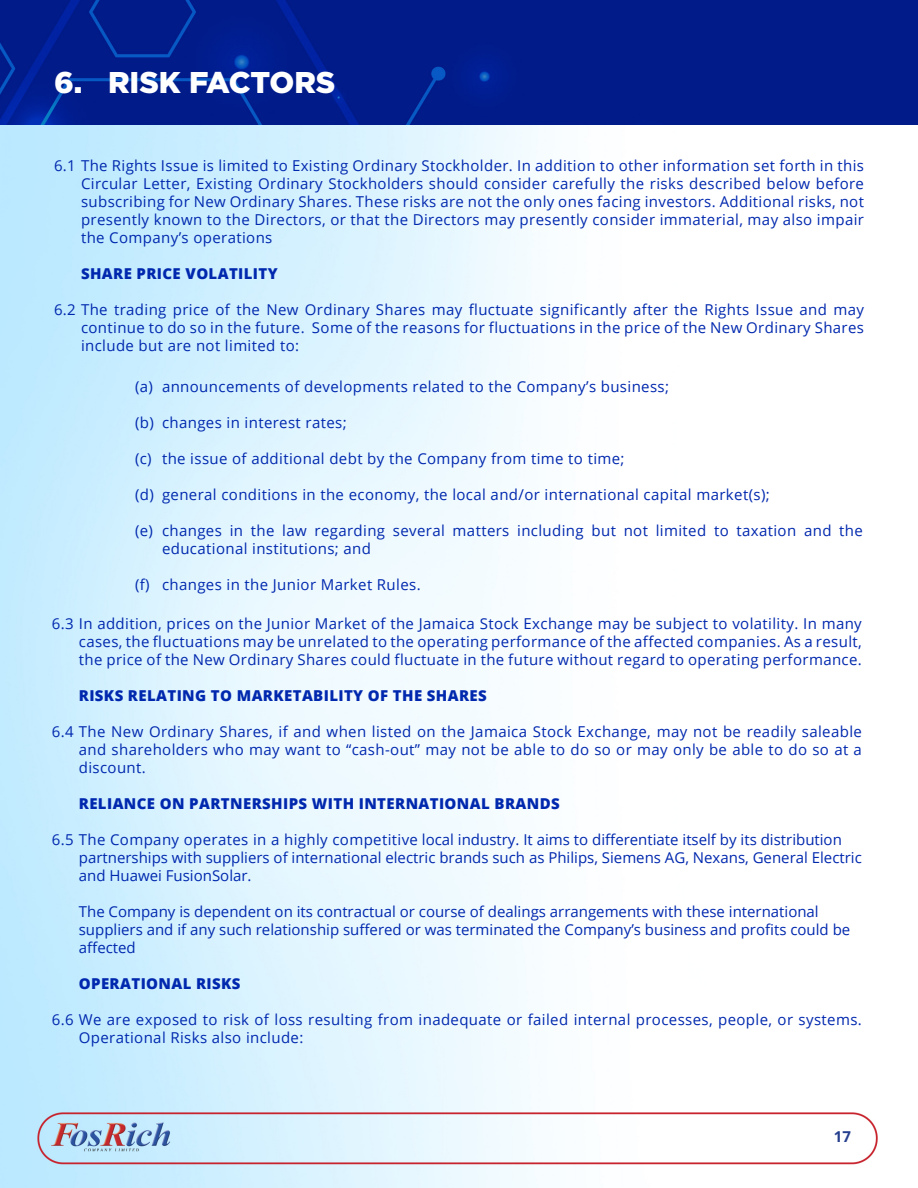
<style>
.page{position:relative;width:918px;height:1188px;background:#fff}
.page>*{position:absolute;margin:0;border:0;box-sizing:border-box;transform-origin:0 0}
.t1{font:900 30px "Gotham";color:#fff}
.t2{font:15px/18px "Open Sans";letter-spacing:.025em;color:#0028ae;text-align:justify}
.t3{font:15px/18px "Open Sans";color:#0028ae}
.t4{font:800 15px "Open Sans";letter-spacing:.025em;color:#0028ae}
.t5{font:700 15px "Open Sans";color:#253f8e}
</style>
<div class="page">
<img style="left:0;top:124px;width:918px;height:1064px">
<img style="left:0;top:0;width:918px;height:124px">
<p class="t1" style="left:54px;top:65px;width:283px">6. RISK FACTORS</p>
<p class="t2" style="left:81px;top:156px;width:785px;text-indent:-27px">6.1 The Rights Issue is limited to Existing Ordinary Stockholder. In addition to other information set forth in this Circular Letter, Existing Ordinary Stockholders should consider carefully the risks described below before subscribing for New Ordinary Shares. These risks are not the only ones facing investors. Additional risks, not presently known to the Directors, or that the Directors may presently consider immaterial, may also impair the Company’s operations</p>
<p class="t4" style="left:81px;top:262px;width:198px">SHARE PRICE VOLATILITY</p>
<p class="t2" style="left:81px;top:300px;width:785px;text-indent:-27px">6.2 The trading price of the New Ordinary Shares may fluctuate significantly after the Rights Issue and may continue to do so in the future. Some of the reasons for fluctuations in the price of the New Ordinary Shares include but are not limited to:</p>
<p class="t2" style="left:135px;top:377px;width:536px">(a) announcements of developments related to the Company’s business;</p>
<p class="t2" style="left:135px;top:413px;width:213px">(b) changes in interest rates;</p>
<p class="t2" style="left:135px;top:449px;width:491px">(c) the issue of additional debt by the Company from time to time;</p>
<p class="t2" style="left:135px;top:485px;width:636px">(d) general conditions in the economy, the local and/or international capital market(s);</p>
<p class="t2" style="left:162px;top:521px;width:702px;text-indent:-27px">(e) changes in the law regarding several matters including but not limited to taxation and the educational institutions; and</p>
<p class="t2" style="left:135px;top:575px;width:287px">(f) changes in the Junior Market Rules.</p>
<p class="t2" style="left:79px;top:614px;width:785px;text-indent:-27px">6.3 In addition, prices on the Junior Market of the Jamaica Stock Exchange may be subject to volatility. In many cases, the fluctuations may be unrelated to the operating performance of the affected companies. As a result, the price of the New Ordinary Shares could fluctuate in the future without regard to operating performance.</p>
<p class="t4" style="left:79px;top:684px;width:410px">RISKS RELATING TO MARKETABILITY OF THE SHARES</p>
<p class="t2" style="left:79px;top:722px;width:785px;text-indent:-27px">6.4 The New Ordinary Shares, if and when listed on the Jamaica Stock Exchange, may not be readily saleable and shareholders who may want to “cash-out” may not be able to do so or may only be able to do so at a discount.</p>
<p class="t4" style="left:79px;top:792px;width:482px">RELIANCE ON PARTNERSHIPS WITH INTERNATIONAL BRANDS</p>
<p class="t3" style="left:79px;top:830px;width:785px;text-indent:-27px">6.5 The Company operates in a highly competitive local industry. It aims to differentiate itself by its distribution partnerships with suppliers of international electric brands such as Philips, Siemens AG, Nexans, General Electric and Huawei FusionSolar.</p>
<p class="t3" style="left:79px;top:902px;width:773px">The Company is dependent on its contractual or course of dealings arrangements with these international suppliers and if any such relationship suffered or was terminated the Company’s business and profits could be affected</p>
<p class="t4" style="left:79px;top:972px;width:163px">OPERATIONAL RISKS</p>
<p class="t2" style="left:79px;top:1010px;width:785px;text-indent:-27px">6.6 We are exposed to risk of loss resulting from inadequate or failed internal processes, people, or systems.<br>Operational Risks also include:</p>
<p class="t5" style="left:834px;top:1126px;width:19px">17</p>
</div>
